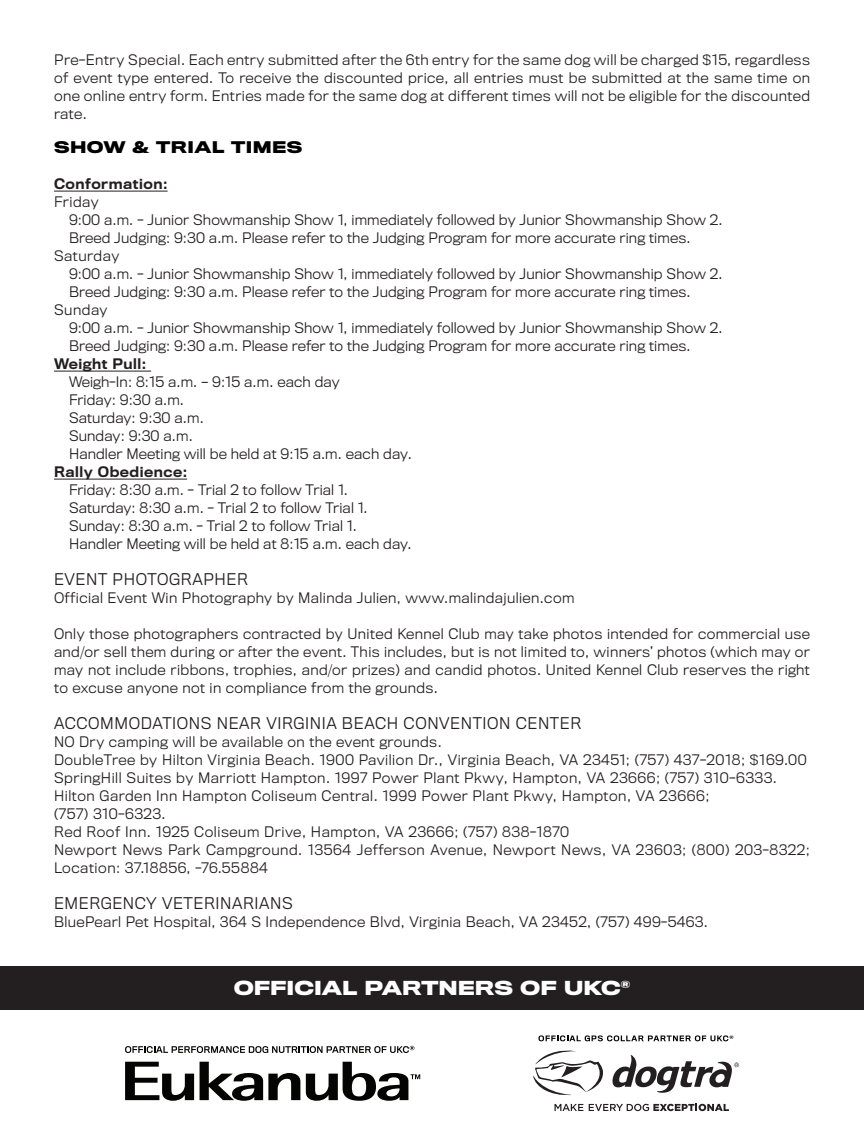
<style>
.page{position:relative;width:864px;height:1134px;background:#fff}
.page>*{position:absolute;margin:0;border:0;box-sizing:border-box;transform-origin:0 0}
.t1{font:700 18px "Titling Gothic FB Wide";color:#fff}
.No_Spacing{font:300 15px "Titling Gothic FB";letter-spacing:.04em;color:#231f20}
.t2{font:700 15px "Titling Gothic FB Wide";letter-spacing:.03em;color:#000}
.No_Spacing-2{font:300 13.5px/18px "Titling Gothic FB";letter-spacing:.015em;color:#231f20;text-align:justify}
.No_Spacing-3{font:300 13.5px/18px "Titling Gothic FB";letter-spacing:.04em;color:#231f20}
.No_Spacing-4{font:500 13.5px "Titling Gothic FB";letter-spacing:.04em;color:#231f20}
</style>
<div class="page">
<hr style="left:54px;top:191px;width:114px;height:1px;background:#231f20">
<hr style="left:54px;top:371px;width:97px;height:1px;background:#231f20">
<hr style="left:54px;top:479px;width:133px;height:1px;background:#231f20">
<div style="left:0;top:967px;width:864px;height:43px;background:#231f20"></div>
<svg style="left:125px;top:1062px;width:295px;height:39px"></svg>
<svg style="left:125px;top:1046px;width:289px;height:7px"></svg>
<svg style="left:533px;top:1050px;width:70px;height:46px"></svg>
<svg style="left:554px;top:1104px;width:29px;height:7px"></svg>
<svg style="left:589px;top:1104px;width:140px;height:7px"></svg>
<svg style="left:612px;top:1055px;width:127px;height:38px"></svg>
<svg style="left:538px;top:1035px;width:195px;height:6px"></svg>
<p class="No_Spacing-2" style="left:54px;top:51px;width:758px">Pre-Entry Special. Each entry submitted after the 6th entry for the same dog will be charged $15, regardless of event type entered. To receive the discounted price, all entries must be submitted at the same time on one online entry form. Entries made for the same dog at different times will not be eligible for the discounted rate.</p>
<p class="t2" style="left:54px;top:138px;width:250px">SHOW &amp; TRIAL TIMES</p>
<p class="No_Spacing-4" style="left:54px;top:176px;width:115px">Conformation:</p>
<p class="No_Spacing-2" style="left:54px;top:193px;width:46px">Friday</p>
<p class="No_Spacing-2" style="left:69px;top:211px;width:655px">9:00 a.m. - Junior Showmanship Show 1, immediately followed by Junior Showmanship Show 2.</p>
<p class="No_Spacing-2" style="left:69px;top:229px;width:623px">Breed Judging: 9:30 a.m. Please refer to the Judging Program for more accurate ring times.</p>
<p class="No_Spacing-3" style="left:54px;top:247px;width:67px">Saturday</p>
<p class="No_Spacing-2" style="left:69px;top:265px;width:655px">9:00 a.m. - Junior Showmanship Show 1, immediately followed by Junior Showmanship Show 2.</p>
<p class="No_Spacing-2" style="left:69px;top:283px;width:623px">Breed Judging: 9:30 a.m. Please refer to the Judging Program for more accurate ring times.</p>
<p class="No_Spacing-2" style="left:54px;top:301px;width:55px">Sunday</p>
<p class="No_Spacing-2" style="left:69px;top:319px;width:655px">9:00 a.m. - Junior Showmanship Show 1, immediately followed by Junior Showmanship Show 2.</p>
<p class="No_Spacing-2" style="left:69px;top:337px;width:623px">Breed Judging: 9:30 a.m. Please refer to the Judging Program for more accurate ring times.</p>
<p class="No_Spacing-4" style="left:54px;top:356px;width:94px">Weight Pull:</p>
<p class="No_Spacing-2" style="left:69px;top:373px;width:272px">Weigh-In: 8:15 a.m. – 9:15 a.m. each day</p>
<p class="No_Spacing-2" style="left:69px;top:391px;width:117px">Friday: 9:30 a.m.</p>
<p class="No_Spacing-2" style="left:69px;top:409px;width:136px">Saturday: 9:30 a.m.</p>
<p class="No_Spacing-2" style="left:69px;top:427px;width:125px">Sunday: 9:30 a.m.</p>
<p class="No_Spacing-2" style="left:69px;top:445px;width:344px">Handler Meeting will be held at 9:15 a.m. each day.</p>
<p class="No_Spacing-4" style="left:54px;top:464px;width:135px">Rally Obedience:</p>
<p class="No_Spacing-2" style="left:69px;top:481px;width:280px">Friday: 8:30 a.m. - Trial 2 to follow Trial 1.</p>
<p class="No_Spacing-2" style="left:69px;top:499px;width:300px">Saturday: 8:30 a.m. - Trial 2 to follow Trial 1.</p>
<p class="No_Spacing-2" style="left:69px;top:517px;width:289px">Sunday: 8:30 a.m. - Trial 2 to follow Trial 1.</p>
<p class="No_Spacing-2" style="left:69px;top:535px;width:344px">Handler Meeting will be held at 8:15 a.m. each day.</p>
<p class="No_Spacing" style="left:54px;top:571px;width:196px">EVENT PHOTOGRAPHER</p>
<p class="No_Spacing-2" style="left:54px;top:589px;width:522px">Official Event Win Photography by Malinda Julien, www.malindajulien.com</p>
<p class="No_Spacing-2" style="left:54px;top:625px;width:758px">Only those photographers contracted by United Kennel Club may take photos intended for commercial use and/or sell them during or after the event. This includes, but is not limited to, winners’ photos (which may or may not include ribbons, trophies, and/or prizes) and candid photos. United Kennel Club reserves the right to excuse anyone not in compliance from the grounds.</p>
<p class="No_Spacing" style="left:54px;top:715px;width:529px">ACCOMMODATIONS NEAR VIRGINIA BEACH CONVENTION CENTER</p>
<p class="No_Spacing-2" style="left:54px;top:733px;width:389px">NO Dry camping will be available on the event grounds.</p>
<p class="No_Spacing-3" style="left:54px;top:751px;width:754px">DoubleTree by Hilton Virginia Beach. 1900 Pavilion Dr., Virginia Beach, VA 23451; (757) 437-2018; $169.00</p>
<p class="No_Spacing-3" style="left:54px;top:769px;width:724px">SpringHill Suites by Marriott Hampton. 1997 Power Plant Pkwy, Hampton, VA 23666; (757) 310-6333.</p>
<p class="No_Spacing-3" style="left:54px;top:787px;width:657px">Hilton Garden Inn Hampton Coliseum Central. 1999 Power Plant Pkwy, Hampton, VA 23666;</p>
<p class="No_Spacing-3" style="left:54px;top:805px;width:113px">(757) 310-6323.</p>
<p class="No_Spacing-3" style="left:54px;top:823px;width:517px">Red Roof Inn. 1925 Coliseum Drive, Hampton, VA 23666; (757) 838-1870</p>
<p class="No_Spacing-3" style="left:54px;top:841px;width:757px">Newport News Park Campground. 13564 Jefferson Avenue, Newport News, VA 23603; (800) 203-8322;<br>Location: 37.18856, -76.55884</p>
<p class="No_Spacing" style="left:54px;top:895px;width:240px">EMERGENCY VETERINARIANS</p>
<p class="No_Spacing-2" style="left:54px;top:913px;width:655px">BluePearl Pet Hospital, 364 S Independence Blvd, Virginia Beach, VA 23452, (757) 499-5463.</p>
<p class="t1" style="left:234px;top:977px;width:398px">OFFICIAL PARTNERS OF UKC<sup>®</sup></p>
</div>
